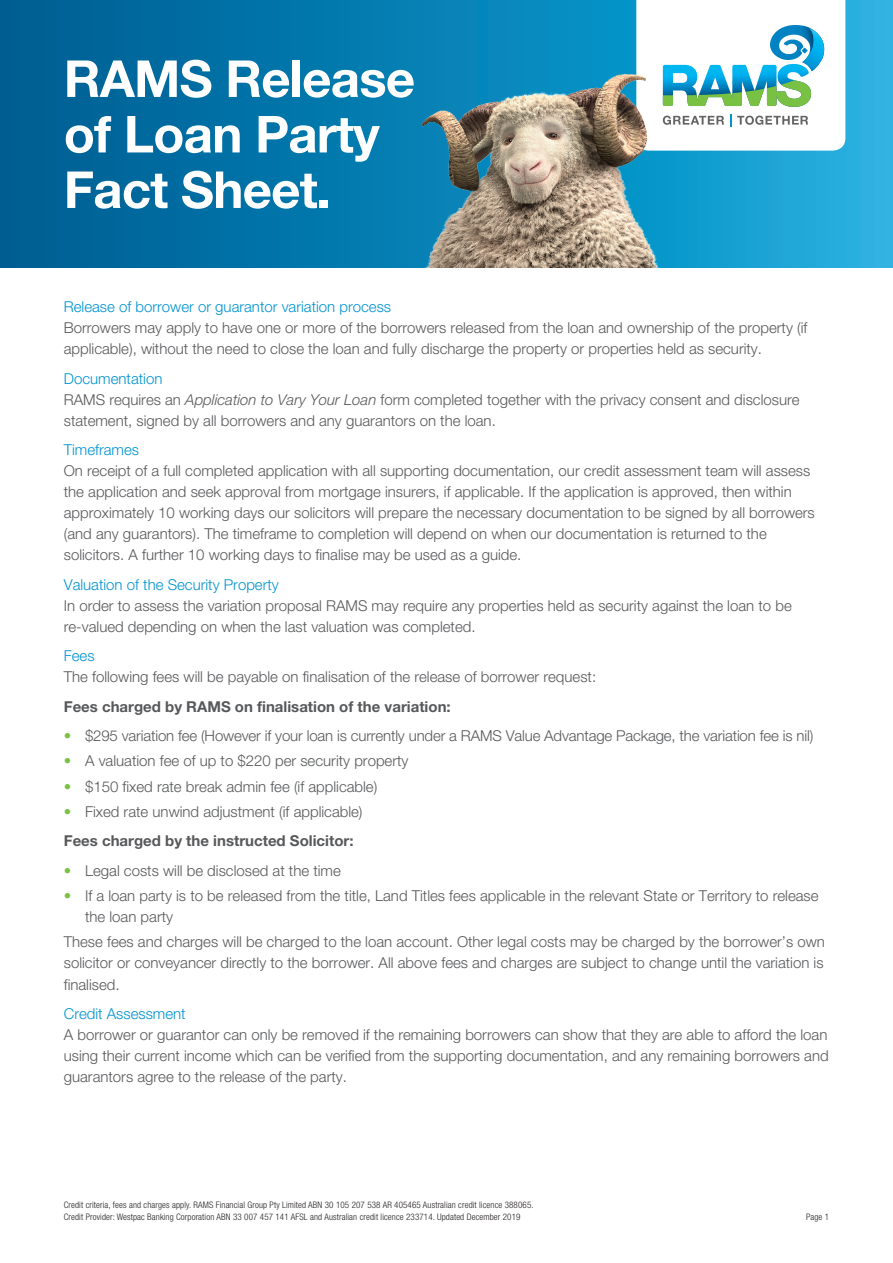
<style>
.page{position:relative;width:893px;height:1263px;background:#fff}
.page>*{position:absolute;margin:0;border:0;box-sizing:border-box;transform-origin:0 0}
.t1{font:700 51px/55.5px "Helvetica Neue";letter-spacing:-.015em;color:#fff}
.Copy_A4{font:300 15px/21px "Helvetica Neue";color:#57585a}
.Subhead{font:300 15px "Helvetica Neue";color:#0093d0}
.Copy_Bold_A4{font:700 15px "Helvetica Neue";color:#57585a}
.t2{font:300 condensed 9px/12px "Helvetica Neue";letter-spacing:.015em;color:#231f20}
.s1{font-style:italic}
.s2{color:#79c142}
</style>
<div class="page">
<svg style="left:0;top:0;width:893px;height:268px;background:#077baf"></svg>
<svg style="left:636px;top:0;width:209px;height:151px"></svg>
<img style="left:389px;top:69px;width:289px;height:199px">
<p class="t1" style="left:64px;top:50px;width:353px">RAMS Release of Loan Party<br>Fact Sheet.</p>
<p class="Subhead" style="left:64px;top:298px;width:329px">Release of borrower or guarantor variation process</p>
<p class="Copy_A4" style="left:64px;top:317px;width:745px">Borrowers may apply to have one or more of the borrowers released from the loan and ownership of the property (if applicable), without the need to close the loan and fully discharge the property or properties held as security.</p>
<p class="Subhead" style="left:64px;top:369px;width:100px">Documentation</p>
<p class="Copy_A4" style="left:64px;top:388px;width:737px">RAMS requires an <span class="s1">Application to Vary Your Loan</span> form completed together with the privacy consent and disclosure statement, signed by all borrowers and any guarantors on the loan.</p>
<p class="Subhead" style="left:64px;top:441px;width:77px">Timeframes</p>
<p class="Copy_A4" style="left:64px;top:460px;width:753px">On receipt of a full completed application with all supporting documentation, our credit assessment team will assess the application and seek approval from mortgage insurers, if applicable. If the application is approved, then within approximately 10 working days our solicitors will prepare the necessary documentation to be signed by all borrowers (and any guarantors). The timeframe to completion will depend on when our documentation is returned to the solicitors. A further 10 working days to finalise may be used as a guide.</p>
<p class="Subhead" style="left:64px;top:575px;width:217px">Valuation of the Security Property</p>
<p class="Copy_A4" style="left:64px;top:594px;width:729px">In order to assess the variation proposal RAMS may require any properties held as security against the loan to be re-valued depending on when the last valuation was completed.</p>
<p class="Subhead" style="left:64px;top:647px;width:32px">Fees</p>
<p class="Copy_A4" style="left:64px;top:666px;width:534px">The following fees will be payable on finalisation of the release of borrower request:</p>
<p class="Copy_Bold_A4" style="left:64px;top:697px;width:388px">Fees charged by RAMS on finalisation of the variation:</p>
<p class="Copy_A4" style="left:64px;top:725px;width:751px"><span class="s2">•</span> $295 variation fee (However if your loan is currently under a RAMS Value Advantage Package, the variation fee is nil)</p>
<p class="Copy_A4" style="left:64px;top:750px;width:346px"><span class="s2">•</span> A valuation fee of up to $220 per security property</p>
<p class="Copy_A4" style="left:64px;top:775px;width:315px"><span class="s2">•</span> $150 fixed rate break admin fee (if applicable)</p>
<p class="Copy_A4" style="left:64px;top:801px;width:300px"><span class="s2">•</span> Fixed rate unwind adjustment (if applicable)</p>
<p class="Copy_Bold_A4" style="left:64px;top:832px;width:291px">Fees charged by the instructed Solicitor:</p>
<p class="Copy_A4" style="left:64px;top:860px;width:279px"><span class="s2">•</span> Legal costs will be disclosed at the time</p>
<p class="Copy_A4" style="left:85px;top:885px;width:735px;text-indent:-21px"><span class="s2">•</span> If a loan party is to be released from the title, Land Titles fees applicable in the relevant State or Territory to release the loan party</p>
<p class="Copy_A4" style="left:64px;top:931px;width:763px;text-align:justify">These fees and charges will be charged to the loan account. Other legal costs may be charged by the borrower’s own solicitor or conveyancer directly to the borrower. All above fees and charges are subject to change until the variation is finalised.</p>
<p class="Subhead" style="left:64px;top:1004px;width:123px">Credit Assessment</p>
<p class="Copy_A4" style="left:64px;top:1024px;width:766px;text-align:justify">A borrower or guarantor can only be removed if the remaining borrowers can show that they are able to afford the loan using their current income which can be verified from the supporting documentation, and any remaining borrowers and guarantors agree to the release of the party.</p>
<p class="t2" style="left:64px;top:1199px;width:471px">Credit criteria, fees and charges apply. RAMS Financial Group Pty Limited ABN 30 105 207 538 AR 405465 Australian credit licence 388065.<br>Credit Provider: Westpac Banking Corporation ABN 33 007 457 141 AFSL and Australian credit licence 233714. Updated December 2019</p>
<p class="t2" style="left:806px;top:1211px;width:25px">Page 1</p>
</div>
